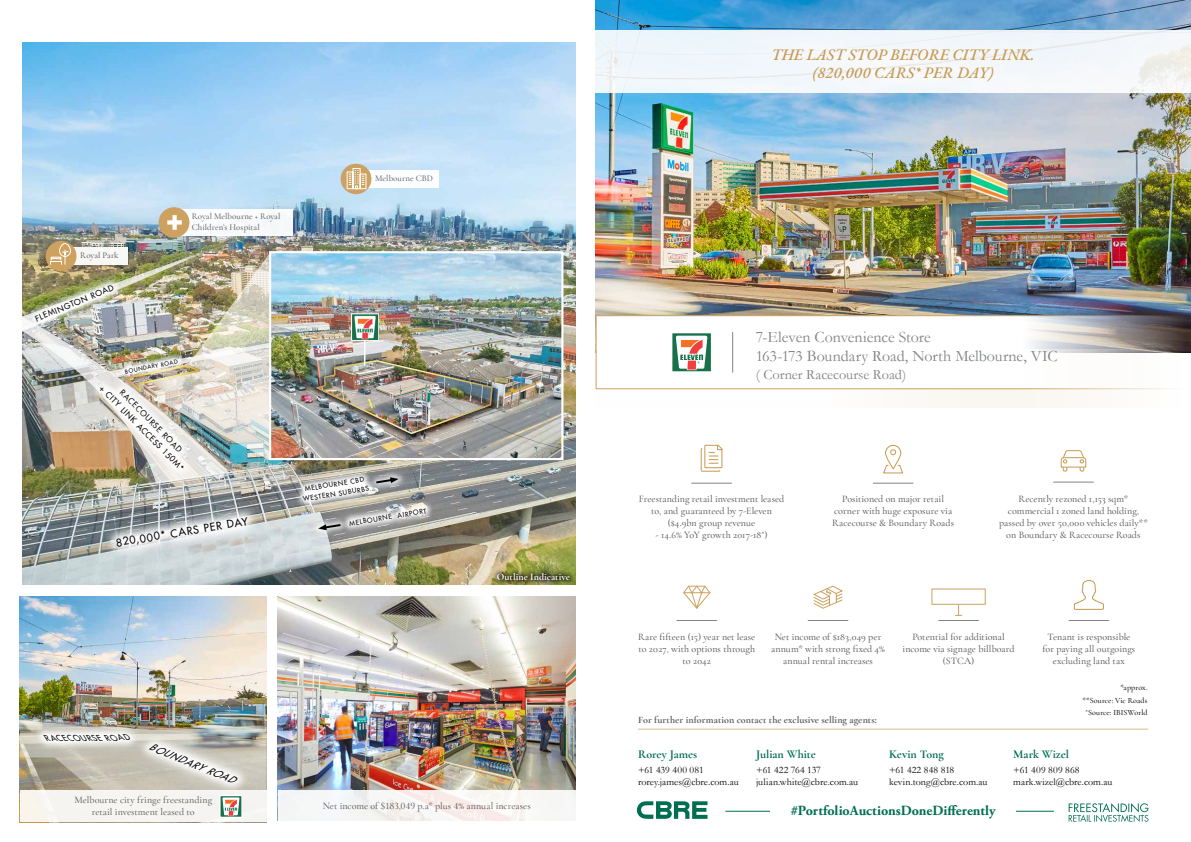
<style>
.page{position:relative;width:1191px;height:842px;background:#fff}
.page>*{position:absolute;margin:0;border:0;box-sizing:border-box;transform-origin:0 0}
.t1{font:16px/19.2px "Garamond";letter-spacing:-.005em;color:#808285}
.t2{font:italic 500 16px/18px "EB Garamond";color:#c8994f;text-align:center}
.t3{font:14.3px "Garamond";color:#808285}
.t4{font:700 14px "Adobe Garamond Pro";color:#006f51}
.t5{font:700 12px "Cormorant Garamond";color:#006f51}
.t6{font:10.5px "Futura";color:#000}
.t7{font:500 10px/12px "Cormorant Garamond";letter-spacing:.005em;color:#58595b;text-align:center}
.t8{font:10px/12px "Garamond";color:#000}
.t9{font:700 10px "Cormorant Garamond";letter-spacing:.01em;color:#58595b}
.t10{font:700 10px "Cormorant Garamond";letter-spacing:.005em;color:#fff}
.t11{font:italic 9.7px "Futura";color:#000}
.t12{font:500 8.8px/10.6px "Cormorant Garamond";letter-spacing:.005em;color:#58595b}
.t13{font:8px/11.6px "Futura";color:#000;text-align:center}
.t14{font:500 8px/12.4px "Cormorant Garamond";letter-spacing:.005em;color:#000;text-align:right}
.t15{font:italic 8px "Futura";color:#000}
.t16{font:6.6px/9.7px "Futura";color:#000;text-align:center}
.t17{font:5.6px "Futura";color:#000}
</style>
<div class="page">
<img style="left:23px;top:43px;width:552px;height:542px">
<img style="left:20px;top:596px;width:246px;height:124px">
<img style="left:278px;top:596px;width:297px;height:195px">
<hr style="left:638px;top:729px;width:510px;height:1px;background:#dbbc8c">
<svg style="left:883px;top:444px;width:20px;height:30px"></svg>
<hr style="left:1053px;top:482px;width:40px;height:1px;background:#808285">
<hr style="left:873px;top:483px;width:40px;height:1px;background:#808285">
<hr style="left:691px;top:483px;width:40px;height:1px;background:#808285">
<hr style="left:677px;top:620px;width:39px;height:1px;background:#808285">
<hr style="left:808px;top:620px;width:40px;height:1px;background:#808285">
<hr style="left:938px;top:620px;width:40px;height:1px;background:#808285">
<hr style="left:1069px;top:620px;width:39px;height:1px;background:#808285">
<img style="left:595px;top:0;width:596px;height:315px">
<div style="left:595px;top:349px;width:585px;height:59px;background:#fdfcfa"></div>
<img style="left:595px;top:291px;width:585px;height:24px">
<svg style="left:595px;top:315px;width:596px;height:74px"></svg>
<hr style="left:732px;top:332px;width:1px;height:40px;background:#808285">
<svg style="left:700px;top:444px;width:23px;height:28px"></svg>
<div style="left:595px;top:30px;width:596px;height:63px;background:#f2f7fb"></div>
<hr style="left:725px;top:811px;width:328px;height:1px;background:#006f51">
<svg style="left:1068px;top:803px;width:80px;height:19px"></svg>
<div style="left:20px;top:791px;width:246px;height:31px;background:#f6f5f2"></div>
<div style="left:278px;top:791px;width:297px;height:31px;background:linear-gradient(to right,#f4f4f5,#f9f5f2)"></div>
<div style="left:770px;top:799px;width:246px;height:22px;background:#fff"></div>
<svg style="left:813px;top:585px;width:30px;height:24px"></svg>
<svg style="left:637px;top:801px;width:70px;height:18px"></svg>
<div style="left:931px;top:588px;width:54px;height:17px;border:1px solid #cda15f"></div>
<svg style="left:955px;top:605px;width:6px;height:11px"></svg>
<svg style="left:683px;top:585px;width:28px;height:24px"></svg>
<svg style="left:1060px;top:450px;width:27px;height:22px"></svg>
<div style="left:671px;top:332px;width:41px;height:41px;background:#bed7cc"></div>
<svg style="left:672px;top:333px;width:39px;height:38px"></svg>
<div style="left:364px;top:170px;width:75px;height:18px;background:#fff"></div>
<div style="left:341px;top:164px;width:30px;height:30px;background:#cda15f;border-radius:50%"></div>
<div style="left:180px;top:209px;width:113px;height:26px;background:#fff"></div>
<div style="left:159px;top:207px;width:30px;height:31px;background:#cda15f;border-radius:50%"></div>
<div style="left:46px;top:241px;width:31px;height:30px;background:#cda15f;border-radius:50%"></div>
<svg style="left:346px;top:168px;width:21px;height:21px"></svg>
<svg style="left:167px;top:215px;width:15px;height:15px"></svg>
<svg style="left:295px;top:485px;width:82px;height:24px"></svg>
<svg style="left:341px;top:500px;width:93px;height:33px;background:#bab9b5"></svg>
<svg style="left:103px;top:504px;width:156px;height:55px;background:#bdc2c4"></svg>
<div style="left:368px;top:469px;width:38px;height:22px;background:#fff;opacity:.75"></div>
<div style="left:310px;top:516px;width:38px;height:22px;background:#fff;opacity:.75"></div>
<svg style="left:318px;top:523px;width:25px;height:7px"></svg>
<img style="left:493px;top:254px;width:67px;height:203px">
<div style="left:309px;top:355px;width:190px;height:88px;background:#000;opacity:.75"></div>
<img style="left:20px;top:720px;width:246px;height:97px">
<svg style="left:34px;top:724px;width:106px;height:27px"></svg>
<svg style="left:137px;top:733px;width:112px;height:61px"></svg>
<img style="left:22px;top:243px;width:471px;height:242px">
<svg style="left:1073px;top:580px;width:31px;height:30px"></svg>
<div style="left:491px;top:566px;width:84px;height:20px;background:#000;opacity:.75"></div>
<p class="t12" style="left:80px;top:250px;width:40px">Royal Park</p>
<p class="t13" style="left:33px;top:313px;width:85px;rotate:-22deg">FLEMINGTON ROAD</p>
<p class="t12" style="left:192px;top:211px;width:90px">Royal Melbourne + Royal<br>Children’s Hospital</p>
<p class="t17" style="left:124px;top:368px;width:55px;rotate:-11deg">BOUNDARY ROAD</p>
<p class="t13" style="left:113px;top:375px;width:117px;rotate:45deg">RACECOURSE ROAD<br>+ CITY LINK ACCESS 150M*</p>
<p class="t6" style="left:115px;top:536px;width:135px;rotate:-9deg">820,000* CARS PER DAY</p>
<p class="t12" style="left:375px;top:172px;width:59px">Melbourne CBD</p>
<p class="t16" style="left:301px;top:484px;width:68px;rotate:-9deg">MELBOURNE CBD<br>WESTERN SUBURBS</p>
<p class="t16" style="left:349px;top:518px;width:79px;rotate:-9deg">MELBOURNE AIRPORT</p>
<p class="t15" style="left:47px;top:733px;width:86px;rotate:-1deg">RACECOURSE ROAD</p>
<p class="t11" style="left:152px;top:740px;width:93px;rotate:22deg">BOUNDARY ROAD</p>
<p class="t10" style="left:497px;top:571px;width:75px">Outline Indicative</p>
<h1 class="t2" style="left:771px;top:46px;width:265px">THE LAST STOP BEFORE CITY LINK. (820,000 CARS* PER DAY)</h1>
<h1 class="t1" style="left:755px;top:327px;width:303px">7-Eleven Convenience Store<br>163-173 Boundary Road, North Melbourne, VIC</h1>
<h2 class="t3" style="left:756px;top:366px;width:152px">( Corner Racecourse Road)</h2>
<p class="t7" style="left:639px;top:493px;width:147px">Freestanding retail investment leased to, and guaranteed by 7-Eleven ($4.9bn group revenue</p>
<p class="t7" style="left:655px;top:529px;width:114px">- 14.6% YoY growth 2017-18^)</p>
<p class="t7" style="left:832px;top:493px;width:123px">Positioned on major retail corner with huge exposure via<br>Racecourse &amp; Boundary Roads</p>
<p class="t7" style="left:999px;top:493px;width:150px">Recently rezoned 1,153 sqm* commercial 1 zoned land holding, passed by over 50,000 vehicles daily** on Boundary &amp; Racecourse Roads</p>
<p class="t7" style="left:638px;top:631px;width:119px">Rare fifteen (15) year net lease to 2027, with options through to 2042</p>
<p class="t7" style="left:771px;top:631px;width:115px">Net income of $183,049 per annum* with strong fixed 4% annual rental increases</p>
<p class="t7" style="left:902px;top:631px;width:114px">Potential for additional income via signage billboard (STCA)</p>
<p class="t7" style="left:1042px;top:631px;width:94px">Tenant is responsible for paying all outgoings excluding land tax</p>
<p class="t9" style="left:638px;top:713px;width:240px">For further information contact the exclusive selling agents:</p>
<p class="t5" style="left:638px;top:747px;width:60px">Rorey James</p>
<p class="t8" style="left:638px;top:764px;width:102px">+61 439 400 081 rorey.james@cbre.com.au</p>
<p class="t5" style="left:756px;top:747px;width:61px">Julian White</p>
<p class="t8" style="left:756px;top:764px;width:104px">+61 422 764 137 julian.white@cbre.com.au</p>
<p class="t5" style="left:889px;top:747px;width:56px">Kevin Tong</p>
<p class="t8" style="left:889px;top:764px;width:100px">+61 422 848 818 kevin.tong@cbre.com.au</p>
<p class="t14" style="left:1082px;top:681px;width:67px">*approx.<br>**Source: Vic Roads ^Source: IBISWorld</p>
<p class="t5" style="left:1013px;top:747px;width:57px">Mark Wizel</p>
<p class="t8" style="left:1013px;top:764px;width:101px">+61 409 809 868 mark.wizel@cbre.com.au</p>
<p class="t7" style="left:74px;top:794px;width:139px">Melbourne city fringe freestanding retail investment leased to</p>
<p class="t7" style="left:323px;top:800px;width:210px">Net income of $183,049 p.a* plus 4% annual increases</p>
<h3 class="t4" style="left:790px;top:802px;width:206px">#PortfolioAuctionsDoneDifferently</h3>
</div>
